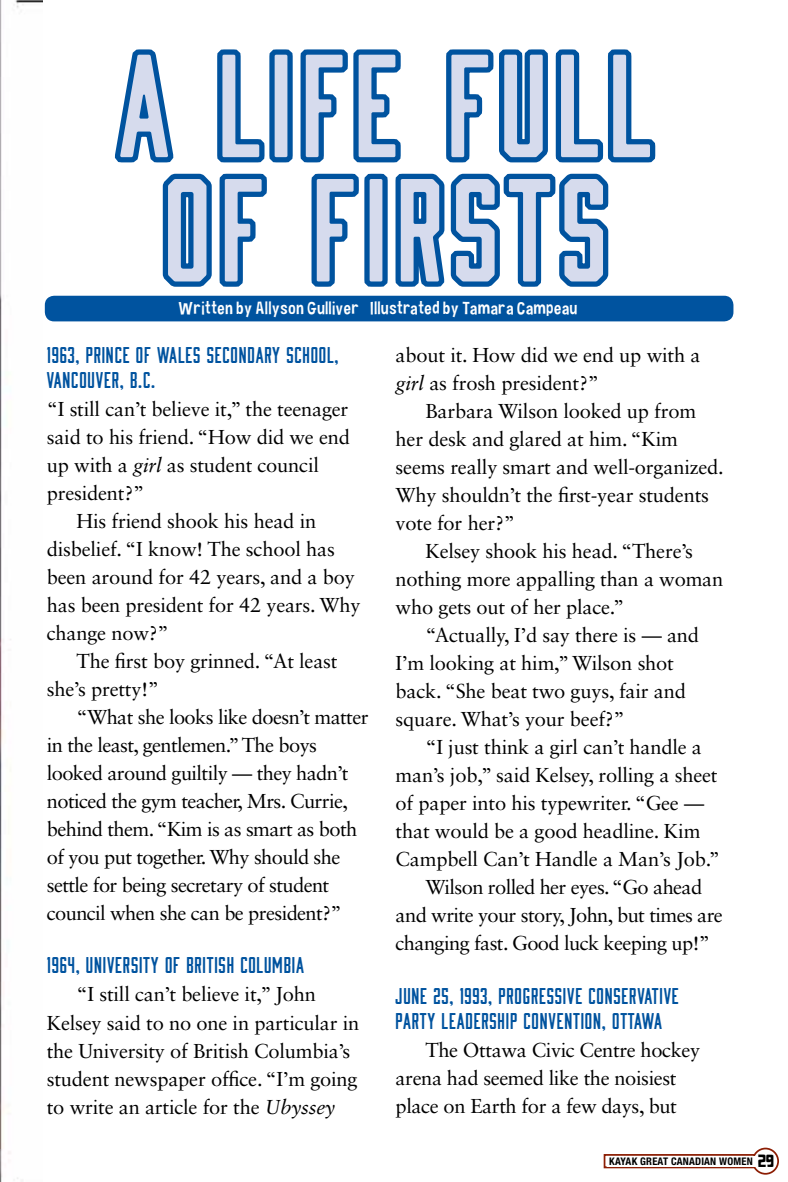
<style>
.page{position:relative;width:788px;height:1182px;background:#fff}
.page>*{position:absolute;margin:0;border:0;box-sizing:border-box;transform-origin:0 0}
.t1{font:134.75px/124.2px "Abolition Round";letter-spacing:.07em;color:#d6dbed;text-align:center}
.t2{font:21px/25.2px "Abolition Round";letter-spacing:.04em;color:#00539f}
.t3{font:20.12px/28px "Sabon LT Std";letter-spacing:-.01em;color:#000}
.t4{font:20.12px "Sabon LT Std";letter-spacing:-.03em;color:#000}
.t5{font:17.5px "Hauracherell NC";letter-spacing:.01em;color:#fff}
.t6{font:700 condensed 10.5px "Helvetica Neue LT Std";letter-spacing:.02em;color:#000}
.s1{font-family:"Sabon";font-style:italic}
.s2{font-family:"Atrofobia";font-weight:400;font-stretch:normal;font-size:15.75px}
</style>
<div class="page">
<img style="left:0;top:0;width:42px;height:1181px">
<div style="left:45px;top:296px;width:688px;height:25px;background:#00539f;border-radius:9px"></div>
<div style="left:269px;top:49px;width:24px;height:113px;border:10px solid #00539f;border-radius:2px"></div>
<svg style="left:114px;top:49px;width:158px;height:238px"></svg>
<svg style="left:295px;top:49px;width:365px;height:247px"></svg>
<svg style="left:603px;top:1154px;width:151px;height:14px"></svg>
<div style="left:752px;top:1147px;width:27px;height:27px;border:2px solid #8c1e04;border-radius:50%"></div>
<div style="left:607px;top:1155px;width:150px;height:11px;background:#fff"></div>
<h1 class="t1" style="left:119px;top:36px;width:534px">A LIFE FULL<br>OF FIRSTS</h1>
<p class="t5" style="left:179px;top:297px;width:401px">Written by Allyson Gulliver Illustrated by Tamara Campeau</p>
<p class="t2" style="left:47px;top:341px;width:293px">1963, PRINCE OF WALES SECONDARY SCHOOL,<br>VANCOUVER, B.C.</p>
<p class="t3" style="left:47px;top:394px;width:303px">“I still can’t believe it,” the teenager</p>
<p class="t3" style="left:47px;top:422px;width:305px">said to his friend. “How did we end</p>
<p class="t3" style="left:47px;top:450px;width:274px">up with a <span class="s1">girl</span> as student council</p>
<p class="t3" style="left:47px;top:478px;width:99px">president?”</p>
<p class="t3" style="left:77px;top:506px;width:241px">His friend shook his head in</p>
<p class="t3" style="left:47px;top:534px;width:289px">disbelief. “I know! The school has</p>
<p class="t3" style="left:47px;top:562px;width:309px">been around for 42 years, and a boy</p>
<p class="t3" style="left:47px;top:590px;width:315px">has been president for 42 years. Why</p>
<p class="t3" style="left:47px;top:618px;width:123px">change now?”</p>
<p class="t3" style="left:77px;top:646px;width:262px">The first boy grinned. “At least</p>
<p class="t3" style="left:47px;top:674px;width:114px">she’s pretty!”</p>
<p class="t4" style="left:77px;top:705px;width:293px">“What she looks like doesn’t matter</p>
<p class="t4" style="left:47px;top:733px;width:272px">in the least, gentlemen.” The boys</p>
<p class="t4" style="left:47px;top:761px;width:303px">looked around guiltily — they hadn’t</p>
<p class="t4" style="left:47px;top:789px;width:303px">noticed the gym teacher, Mrs. Currie,</p>
<p class="t4" style="left:47px;top:817px;width:312px">behind them. “Kim is as smart as both</p>
<p class="t4" style="left:47px;top:845px;width:295px">of you put together. Why should she</p>
<p class="t4" style="left:47px;top:873px;width:284px">settle for being secretary of student</p>
<p class="t4" style="left:47px;top:901px;width:296px">council when she can be president?”</p>
<p class="t2" style="left:47px;top:951px;width:258px">1964, UNIVERSITY OF BRITISH COLUMBIA</p>
<p class="t3" style="left:47px;top:980px;width:314px;text-indent:30px">“I still can’t believe it,” John Kelsey said to no one in particular in the University of British Columbia’s student newspaper office. “I’m going to write an article for the <span class="s1">Ubyssey</span></p>
<p class="t3" style="left:395px;top:341px;width:306px">about it. How did we end up with a <span class="s1">girl</span> as frosh president?”</p>
<p class="t3" style="left:425px;top:397px;width:272px">Barbara Wilson looked up from</p>
<p class="t3" style="left:395px;top:425px;width:284px">her desk and glared at him. “Kim</p>
<p class="t3" style="left:395px;top:453px;width:329px">seems really smart and well-organized.</p>
<p class="t3" style="left:395px;top:481px;width:315px">Why shouldn’t the first-year students</p>
<p class="t3" style="left:395px;top:509px;width:121px">vote for her?”</p>
<p class="t3" style="left:425px;top:537px;width:269px">Kelsey shook his head. “There’s</p>
<p class="t3" style="left:395px;top:565px;width:329px">nothing more appalling than a woman</p>
<p class="t3" style="left:395px;top:593px;width:230px">who gets out of her place.”</p>
<p class="t3" style="left:425px;top:621px;width:275px">“Actually, I’d say there is — and</p>
<p class="t3" style="left:395px;top:649px;width:280px">I’m looking at him,” Wilson shot</p>
<p class="t3" style="left:395px;top:677px;width:292px">back. “She beat two guys, fair and</p>
<p class="t3" style="left:395px;top:705px;width:231px">square. What’s your beef?”</p>
<p class="t3" style="left:425px;top:733px;width:278px">“I just think a girl can’t handle a</p>
<p class="t3" style="left:395px;top:761px;width:323px">man’s job,” said Kelsey, rolling a sheet</p>
<p class="t3" style="left:395px;top:789px;width:310px">of paper into his typewriter. “Gee —</p>
<p class="t3" style="left:395px;top:817px;width:306px">that would be a good headline. Kim</p>
<p class="t3" style="left:395px;top:845px;width:326px">Campbell Can’t Handle a Man’s Job.”</p>
<p class="t4" style="left:425px;top:875px;width:278px">Wilson rolled her eyes. “Go ahead</p>
<p class="t4" style="left:395px;top:903px;width:329px">and write your story, John, but times are</p>
<p class="t4" style="left:395px;top:931px;width:316px">changing fast. Good luck keeping up!”</p>
<p class="t2" style="left:395px;top:981px;width:285px">JUNE 25, 1993, PROGRESSIVE CONSERVATIVE<br>PARTY LEADERSHIP CONVENTION, OTTAWA</p>
<p class="t3" style="left:395px;top:1035px;width:306px;text-indent:30px">The Ottawa Civic Centre hockey arena had seemed like the noisiest place on Earth for a few days, but</p>
<p class="t6" style="left:609px;top:1154px;width:166px">KAYAK GREAT CANADIAN WOMEN <span class="s2">29</span></p>
</div>
